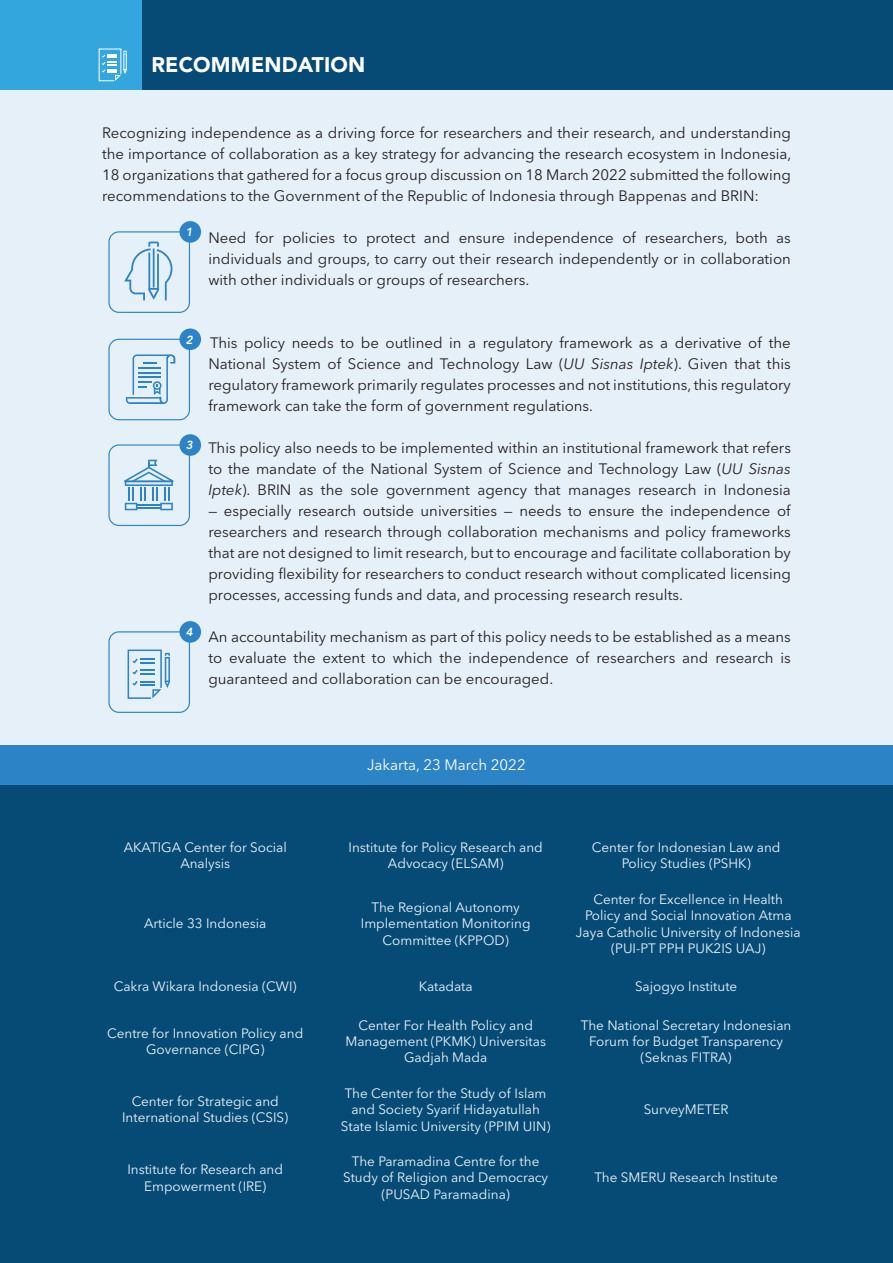
<style>
.page{position:relative;width:893px;height:1263px;background:#fff}
.page>*{position:absolute;margin:0;border:0;box-sizing:border-box;transform-origin:0 0}
.t1{font:900 21px "Avenir LT Std";letter-spacing:.01em;color:#fff}
.t2{font:15px/21px "Avenir Next LT Pro";color:#231f20;text-align:justify}
.t3{font:15px "Avenir Next LT Pro";color:#fff}
.t4{font:13.5px/16.2px "Avenir Next LT Pro";color:#ebf4fa;text-align:center}
.t5{font:italic 800 11.7px "Avenir LT Std";color:#fff}
.s1{font-style:italic}
</style>
<div class="page">
<div style="left:0;top:0;width:893px;height:779px;background:#e6f0f8"></div>
<div style="left:0;top:745px;width:893px;height:518px;background:#064a76"></div>
<div style="left:0;top:745px;width:893px;height:39px;background:#2c83c5"></div>
<div style="left:85px;top:0;width:808px;height:89px;background:#064a76"></div>
<div style="left:0;top:0;width:142px;height:89px;background:#33a6de"></div>
<div style="left:108px;top:231px;width:82px;height:82px;border:1px solid #2c83c5;border-radius:10px"></div>
<div style="left:179px;top:221px;width:22px;height:22px;background:#2c83c5;border-radius:50%"></div>
<svg style="left:99px;top:49px;width:28px;height:32px"></svg>
<svg style="left:126px;top:354px;width:49px;height:50px"></svg>
<svg style="left:124px;top:242px;width:48px;height:58px"></svg>
<div style="left:108px;top:339px;width:82px;height:81px;border:1px solid #2c83c5;border-radius:10px"></div>
<div style="left:179px;top:328px;width:22px;height:22px;background:#2c83c5;border-radius:50%"></div>
<div style="left:108px;top:444px;width:82px;height:82px;border:1px solid #2c83c5;border-radius:10px"></div>
<div style="left:179px;top:434px;width:22px;height:22px;background:#2c83c5;border-radius:50%"></div>
<div style="left:108px;top:631px;width:82px;height:82px;border:1px solid #2c83c5;border-radius:10px"></div>
<div style="left:179px;top:621px;width:22px;height:22px;background:#2c83c5;border-radius:50%"></div>
<svg style="left:124px;top:460px;width:50px;height:50px"></svg>
<svg style="left:128px;top:649px;width:42px;height:50px"></svg>
<h1 class="t1" style="left:151px;top:52px;width:215px">RECOMMENDATION</h1>
<p class="t2" style="left:102px;top:122px;width:691px">Recognizing independence as a driving force for researchers and their research, and understanding the importance of collaboration as a key strategy for advancing the research ecosystem in Indonesia, 18 organizations that gathered for a focus group discussion on 18 March 2022 submitted the following recommendations to the Government of the Republic of Indonesia through Bappenas and BRIN:</p>
<p class="t2" style="left:208px;top:227px;width:584px">Need for policies to protect and ensure independence of researchers, both as individuals and groups, to carry out their research independently or in collaboration with other individuals or groups of researchers.</p>
<p class="t5" style="left:186px;top:225px;width:8px">1</p>
<p class="t5" style="left:186px;top:333px;width:8px">2</p>
<p class="t5" style="left:186px;top:438px;width:8px">3</p>
<p class="t5" style="left:186px;top:625px;width:8px">4</p>
<p class="t2" style="left:208px;top:332px;width:584px">This policy needs to be outlined in a regulatory framework as a derivative of the National System of Science and Technology Law (<span class="s1">UU Sisnas Iptek</span>). Given that this regulatory framework primarily regulates processes and not institutions, this regulatory framework can take the form of government regulations.</p>
<p class="t2" style="left:208px;top:437px;width:584px">This policy also needs to be implemented within an institutional framework that refers to the mandate of the National System of Science and Technology Law (<span class="s1">UU Sisnas Iptek</span>). BRIN as the sole government agency that manages research in Indonesia</p>
<p class="t2" style="left:208px;top:500px;width:584px">— especially research outside universities — needs to ensure the independence of researchers and research through collaboration mechanisms and policy frameworks that are not designed to limit research, but to encourage and facilitate collaboration by providing flexibility for researchers to conduct research without complicated licensing processes, accessing funds and data, and processing research results.</p>
<p class="t2" style="left:208px;top:626px;width:584px">An accountability mechanism as part of this policy needs to be established as a means to evaluate the extent to which the independence of researchers and research is guaranteed and collaboration can be encouraged.</p>
<p class="t3" style="left:367px;top:756px;width:160px">Jakarta, 23 March 2022</p>
<p class="t4" style="left:124px;top:839px;width:165px">AKATIGA Center for Social<br>Analysis</p>
<p class="t4" style="left:349px;top:839px;width:196px">Institute for Policy Research and<br>Advocacy (ELSAM)</p>
<p class="t4" style="left:592px;top:839px;width:190px">Center for Indonesian Law and<br>Policy Studies (PSHK)</p>
<p class="t4" style="left:144px;top:915px;width:124px">Article 33 Indonesia</p>
<p class="t4" style="left:361px;top:899px;width:171px">The Regional Autonomy<br>Implementation Monitoring<br>Committee (KPPOD)</p>
<p class="t4" style="left:576px;top:891px;width:226px">Center for Excellence in Health<br>Policy and Social Innovation Atma<br>Jaya Catholic University of Indonesia (PUI-PT PPH PUK2IS UAJ)</p>
<p class="t4" style="left:114px;top:978px;width:184px">Cakra Wikara Indonesia (CWI)</p>
<p class="t4" style="left:419px;top:978px;width:56px">Katadata</p>
<p class="t4" style="left:635px;top:978px;width:104px">Sajogyo Institute</p>
<p class="t4" style="left:107px;top:1025px;width:198px">Centre for Innovation Policy and<br>Governance (CIPG)</p>
<p class="t4" style="left:345px;top:1017px;width:202px">Center For Health Policy and<br>Management (PKMK) Universitas<br>Gadjah Mada</p>
<p class="t4" style="left:581px;top:1017px;width:212px">The National Secretary Indonesian<br>Forum for Budget Transparency (Seknas FITRA)</p>
<p class="t4" style="left:122px;top:1093px;width:168px">Center for Strategic and<br>International Studies (CSIS)</p>
<p class="t4" style="left:341px;top:1085px;width:211px">The Center for the Study of Islam and Society Syarif Hidayatullah<br>State Islamic University (PPIM UIN)</p>
<p class="t4" style="left:644px;top:1101px;width:86px">SurveyMETER</p>
<p class="t4" style="left:127px;top:1161px;width:157px">Institute for Research and<br>Empowerment (IRE)</p>
<p class="t4" style="left:343px;top:1153px;width:207px">The Paramadina Centre for the<br>Study of Religion and Democracy (PUSAD Paramadina)</p>
<p class="t4" style="left:594px;top:1169px;width:185px">The SMERU Research Institute</p>
</div>
